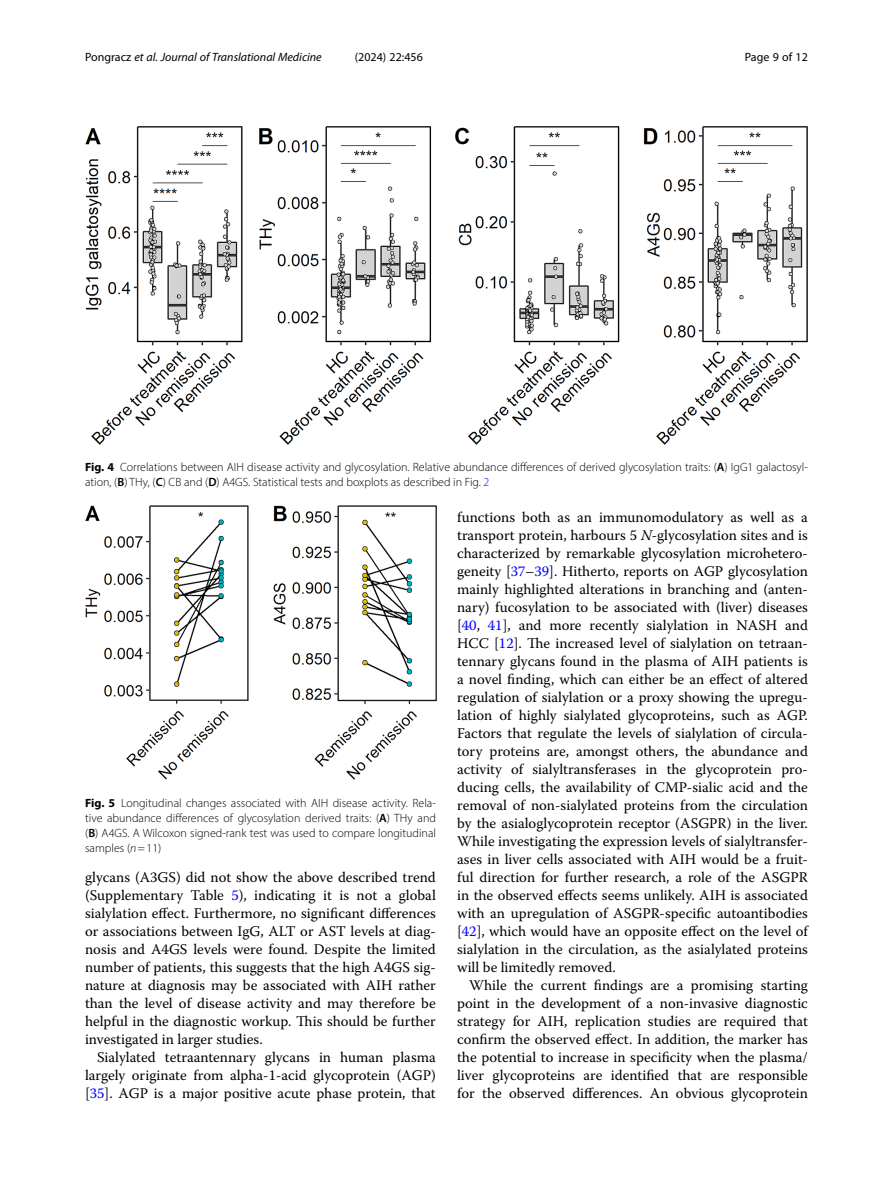
<style>
.page{position:relative;width:893px;height:1191px;background:#fff}
.page>*{position:absolute;margin:0;border:0;box-sizing:border-box;transform-origin:0 0}
.Body_Text_Indent{font:14.7px/18px "Warnock Pro";color:#000;text-align:justify}
.Figure_Caption{font:300 12px/15px "Myriad Pro";color:#000;text-align:justify}
.t1{font:italic 12px "Myriad Pro";color:#000}
.t2{font:12px "Myriad Pro";color:#000}
.s1{font-style:normal}
.s2{font-weight:700}
.s3{font-weight:600}
.s4{color:#00f}
.s5{font-style:italic}
</style>
<div class="page">
<img style="left:85px;top:505px;width:351px;height:274px">
<img style="left:85px;top:126px;width:723px;height:318px">
<p class="t1" style="left:85px;top:50px;width:238px"><span class="s1">Pongracz</span> et al. Journal of Translational Medicine</p>
<p class="t2" style="left:355px;top:50px;width:70px">(2024) 22:456</p>
<p class="t2" style="left:745px;top:50px;width:65px">Page 9 of 12</p>
<p class="Figure_Caption" style="left:85px;top:459px;width:724px"><span class="s2">Fig. 4</span> Correlations between AIH disease activity and glycosylation. Relative abundance differences of derived glycosylation traits: (<span class="s3">A</span>) IgG1 galactosyl&shy;ation, (<span class="s3">B</span>) THy, (<span class="s3">C</span>) CB and (<span class="s3">D</span>) A4GS. Statistical tests and boxplots as described in Fig. <span class="s4">2</span></p>
<p class="Figure_Caption" style="left:85px;top:795px;width:352px"><span class="s2">Fig. 5</span> Longitudinal changes associated with AIH disease activity. Rela&shy;tive abundance differences of glycosylation derived traits: (<span class="s3">A</span>) THy and (<span class="s3">B</span>) A4GS. A Wilcoxon signed-rank test was used to compare longitudinal samples (<span class="s5">n</span>=11)</p>
<p class="Body_Text_Indent" style="left:85px;top:868px;width:352px">glycans (A3GS) did not show the above described trend (Supplementary Table <span class="s4">5</span>), indicating it is not a global sialylation effect. Furthermore, no significant differences or associations between IgG, ALT or AST levels at diag&shy;nosis and A4GS levels were found. Despite the limited number of patients, this suggests that the high A4GS sig&shy;nature at diagnosis may be associated with AIH rather than the level of disease activity and may therefore be helpful in the diagnostic workup. This should be further investigated in larger studies.</p>
<p class="Body_Text_Indent" style="left:85px;top:1048px;width:352px;text-indent:12px">Sialylated tetraantennary glycans in human plasma largely originate from alpha-1-acid glycoprotein (AGP) [<span class="s4">35</span>]. AGP is a major positive acute phase protein, that</p>
<p class="Body_Text_Indent" style="left:457px;top:508px;width:352px">functions both as an immunomodulatory as well as a transport protein, harbours 5 <span class="s5">N</span>-glycosylation sites and is characterized by remarkable glycosylation microhetero&shy;geneity [<span class="s4">37</span>–<span class="s4">39</span>]. Hitherto, reports on AGP glycosylation mainly highlighted alterations in branching and (anten&shy;nary) fucosylation to be associated with (liver) diseases [<span class="s4">40</span>, <span class="s4">41</span>], and more recently sialylation in NASH and HCC [<span class="s4">12</span>]. The increased level of sialylation on tetraan&shy;tennary glycans found in the plasma of AIH patients is a novel finding, which can either be an effect of altered regulation of sialylation or a proxy showing the upregu&shy;lation of highly sialylated glycoproteins, such as AGP.<br>Factors that regulate the levels of sialylation of circula&shy;tory proteins are, amongst others, the abundance and activity of sialyltransferases in the glycoprotein pro&shy;ducing cells, the availability of CMP-sialic acid and the removal of non-sialylated proteins from the circulation by the asialoglycoprotein receptor (ASGPR) in the liver.<br>While investigating the expression levels of sialyltransfer&shy;ases in liver cells associated with AIH would be a fruit&shy;ful direction for further research, a role of the ASGPR in the observed effects seems unlikely. AIH is associated with an upregulation of ASGPR-specific autoantibodies [<span class="s4">42</span>], which would have an opposite effect on the level of sialylation in the circulation, as the asialylated proteins will be limitedly removed.</p>
<p class="Body_Text_Indent" style="left:457px;top:976px;width:352px;text-indent:12px">While the current findings are a promising starting point in the development of a non-invasive diagnostic strategy for AIH, replication studies are required that confirm the observed effect. In addition, the marker has the potential to increase in specificity when the plasma/ liver glycoproteins are identified that are responsible for the observed differences. An obvious glycoprotein</p>
</div>
